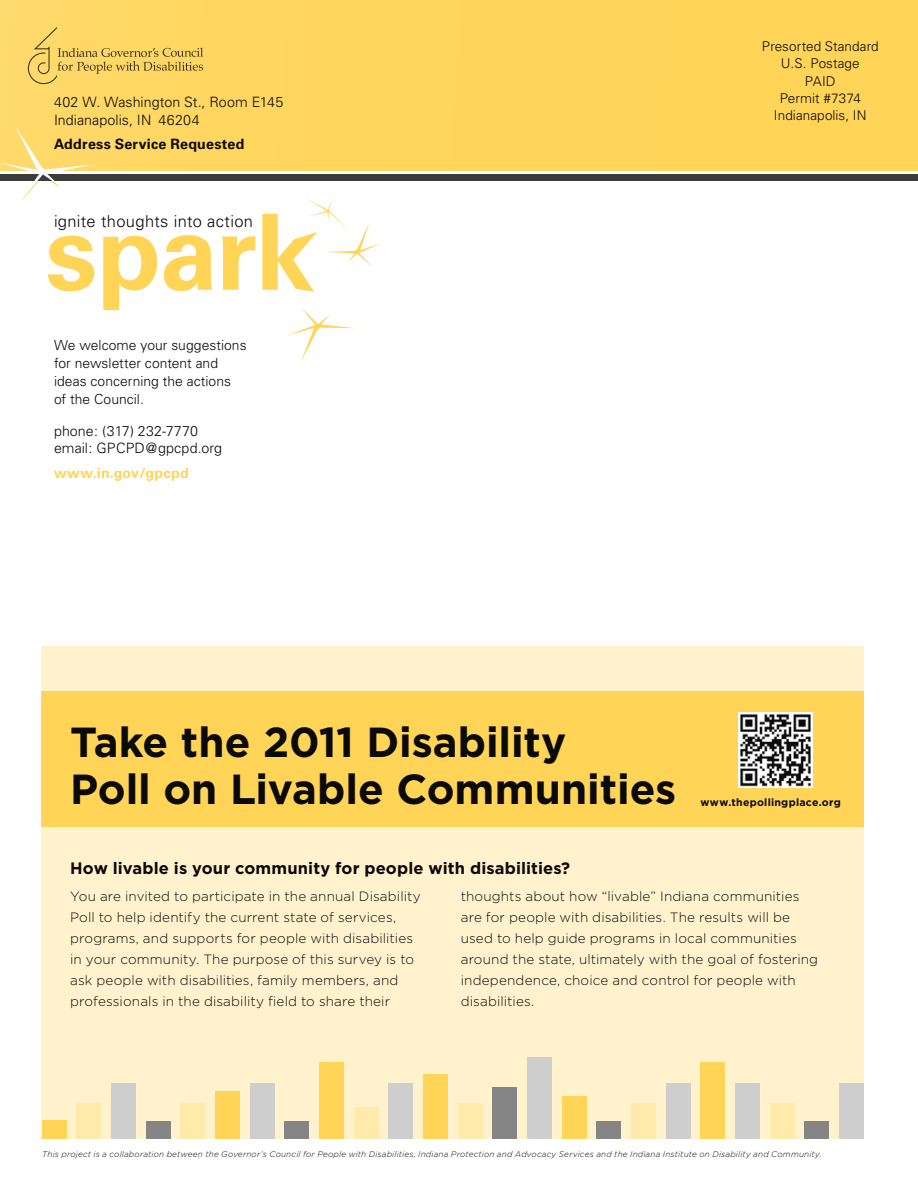
<style>
.page{position:relative;width:918px;height:1188px;background:#fff}
.page>*{position:absolute;margin:0;border:0;box-sizing:border-box;transform-origin:0 0}
.t1{font:700 42px/46.5px "Gotham";letter-spacing:-.005em;color:#0b0a0b}
.t2{font:700 16.5px "Gotham";letter-spacing:.005em;color:#0b0a0b}
.t3{font:300 16.5px "Univers";letter-spacing:.02em;color:#0b0a0b}
.t4{font:300 14.25px/18px "Univers";letter-spacing:.01em;color:#0b0a0b}
.t5{font:700 14.25px "Univers";letter-spacing:.015em;color:#0b0a0b}
.t6{font:700 14.25px "Univers";letter-spacing:.02em;color:#ffd457}
.t7{font:300 13.8px/18px "Univers";letter-spacing:.005em;color:#0b0a0b}
.t8{font:300 13.5px/21px "Gotham";letter-spacing:.01em;color:#0b0a0b}
.t9{font:300 13.5px/17.2px "Univers";letter-spacing:.005em;color:#0b0a0b;text-align:center}
.t10{font:700 10.5px "Gotham";letter-spacing:.025em;color:#0b0a0b}
.t11{font:italic 300 8.25px "Gotham";letter-spacing:.02em;color:#0b0a0b}
</style>
<div class="page">
<div style="left:0;top:0;width:918px;height:171px;background:linear-gradient(to right,#ffd866,#ffd353)"></div>
<div style="left:0;top:174px;width:918px;height:7px;background:#3b3b3c"></div>
<svg style="left:0;top:125px;width:382px;height:236px"></svg>
<svg style="left:28px;top:27px;width:175px;height:57px;background:#efca5f"></svg>
<div style="left:41px;top:646px;width:823px;height:493px;background:#fff2cd"></div>
<div style="left:41px;top:691px;width:823px;height:135px;background:#ffd457"></div>
<img style="left:739px;top:713px;width:74px;height:74px">
<div style="left:42px;top:1121px;width:25px;height:18px;background:#ffd457"></div>
<div style="left:76px;top:1104px;width:25px;height:35px;background:#ffeaab"></div>
<div style="left:111px;top:1084px;width:25px;height:55px;background:#cecece"></div>
<div style="left:146px;top:1122px;width:25px;height:17px;background:#858585"></div>
<div style="left:180px;top:1104px;width:25px;height:35px;background:#ffeaab"></div>
<div style="left:215px;top:1091px;width:25px;height:48px;background:#ffd457"></div>
<div style="left:250px;top:1084px;width:25px;height:55px;background:#cecece"></div>
<div style="left:284px;top:1122px;width:25px;height:17px;background:#858585"></div>
<div style="left:319px;top:1062px;width:25px;height:77px;background:#ffd457"></div>
<div style="left:354px;top:1107px;width:25px;height:32px;background:#ffeaab"></div>
<div style="left:388px;top:1084px;width:25px;height:55px;background:#cecece"></div>
<div style="left:423px;top:1074px;width:25px;height:65px;background:#ffd457"></div>
<div style="left:458px;top:1104px;width:25px;height:35px;background:#ffeaab"></div>
<div style="left:492px;top:1088px;width:25px;height:51px;background:#858585"></div>
<div style="left:527px;top:1058px;width:25px;height:81px;background:#cecece"></div>
<div style="left:562px;top:1097px;width:25px;height:42px;background:#ffd457"></div>
<div style="left:596px;top:1122px;width:25px;height:17px;background:#858585"></div>
<div style="left:631px;top:1104px;width:25px;height:35px;background:#ffeaab"></div>
<div style="left:666px;top:1084px;width:25px;height:55px;background:#cecece"></div>
<div style="left:700px;top:1062px;width:25px;height:77px;background:#ffd457"></div>
<div style="left:735px;top:1084px;width:25px;height:55px;background:#cecece"></div>
<div style="left:770px;top:1104px;width:25px;height:35px;background:#ffeaab"></div>
<div style="left:804px;top:1122px;width:25px;height:17px;background:#858585"></div>
<div style="left:839px;top:1084px;width:25px;height:55px;background:#cecece"></div>
<p class="t4" style="left:54px;top:93px;width:231px">402 W. Washington St., Room E145<br>Indianapolis, IN 46204</p>
<p class="t5" style="left:54px;top:136px;width:192px">Address Service Requested</p>
<p class="t3" style="left:54px;top:211px;width:201px">ignite thoughts into action</p>
<p class="t7" style="left:54px;top:336px;width:194px">We welcome your suggestions for newsletter content and ideas concerning the actions of the Council.</p>
<p class="t4" style="left:54px;top:421px;width:170px">phone: (317) 232-7770 email: GPCPD@gpcpd.org</p>
<p class="t6" style="left:54px;top:465px;width:136px">www.in.gov/gpcpd</p>
<p class="t9" style="left:762px;top:38px;width:118px">Presorted Standard<br>U .S. Postage<br>PAID<br>Permit #7374<br>Indianapolis, IN</p>
<h1 class="t1" style="left:70px;top:719px;width:608px">Take the 2011 Disability<br>Poll on Livable Communities</h1>
<p class="t10" style="left:700px;top:795px;width:142px">www.thepollingplace.org</p>
<p class="t2" style="left:70px;top:857px;width:502px">How livable is your community for people with disabilities?</p>
<p class="t8" style="left:70px;top:885px;width:352px">You are invited to participate in the annual Disability Poll to help identify the current state of services, programs, and supports for people with disabilities in your community. The purpose of this survey is to ask people with disabilities, family members, and professionals in the disability field to share their</p>
<p class="t8" style="left:461px;top:885px;width:359px">thoughts about how “livable” Indiana communities are for people with disabilities. The results will be used to help guide programs in local communities around the state, ultimately with the goal of fostering independence, choice and control for people with disabilities.</p>
<p class="t11" style="left:42px;top:1148px;width:781px">This project is a collaboration between the Governor’s Council for People with Disabilities, Indiana Protection and Advocacy Services and the Indiana Institute on Disability and Community.</p>
</div>
